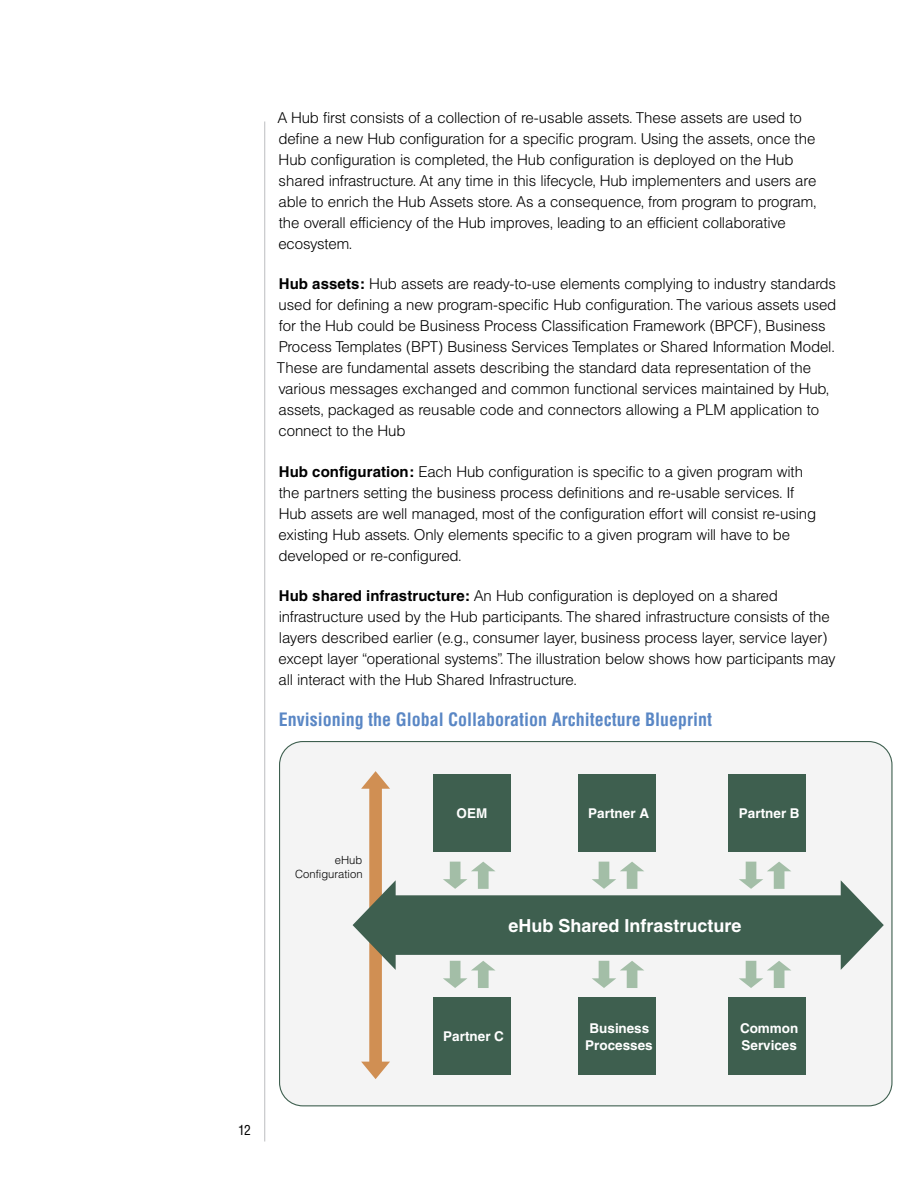
<style>
.page{position:relative;width:918px;height:1188px;background:#fff}
.page>*{position:absolute;margin:0;border:0;box-sizing:border-box;transform-origin:0 0}
.t1{font:700 condensed 18px "Helvetica";color:#5a87c5}
.t2{font:700 18px "Helvetica";color:#fff}
.t3{font:300 15px/21px "IBM Helvetica";letter-spacing:-.01em;color:#000}
.t4{font:700 13.5px/16.8px "Helvetica";letter-spacing:.005em;color:#fff;text-align:center}
.t5{font:condensed 13.5px "Helvetica";color:#000}
.t6{font:300 11.25px/14px "IBM Helvetica";color:#010101;text-align:right}
.s1{font-family:"Helvetica";font-weight:700}
</style>
<div class="page">
<hr style="left:264px;top:122px;width:1px;height:1020px;background:#bcbdc0">
<div style="left:280px;top:742px;width:612px;height:364px;background:#f4f4f4;border-radius:23px"></div>
<svg style="left:361px;top:771px;width:29px;height:308px"></svg>
<svg style="left:353px;top:880px;width:531px;height:90px;fill:#3e5f4f"></svg>
<div style="left:433px;top:774px;width:78px;height:78px;background:#3e5f4f"></div>
<div style="left:578px;top:774px;width:77px;height:78px;background:#3e5f4f"></div>
<div style="left:729px;top:774px;width:77px;height:78px;background:#3e5f4f"></div>
<div style="left:433px;top:997px;width:78px;height:78px;background:#3e5f4f"></div>
<div style="left:578px;top:997px;width:77px;height:78px;background:#3e5f4f"></div>
<div style="left:729px;top:997px;width:77px;height:78px;background:#3e5f4f"></div>
<svg style="left:443px;top:862px;width:53px;height:27px"></svg>
<svg style="left:592px;top:862px;width:52px;height:27px"></svg>
<svg style="left:739px;top:862px;width:52px;height:27px"></svg>
<svg style="left:443px;top:961px;width:53px;height:27px"></svg>
<svg style="left:592px;top:961px;width:52px;height:27px"></svg>
<svg style="left:739px;top:961px;width:52px;height:27px"></svg>
<p class="t3" style="left:277px;top:107px;width:541px">A Hub first consists of a collection of re-usable assets. These assets are used to define a new Hub configuration for a specific program. Using the assets, once the Hub configuration is completed, the Hub configuration is deployed on the Hub shared infrastructure. At any time in this lifecycle, Hub implementers and users are able to enrich the Hub Assets store. As a consequence, from program to program, the overall efficiency of the Hub improves, leading to an efficient collaborative ecosystem.</p>
<p class="t3" style="left:277px;top:273px;width:561px"><span class="s1">Hub assets:</span> Hub assets are ready-to-use elements complying to industry standards used for defining a new program-specific Hub configuration. The various assets used for the Hub could be Business Process Classification Framework (BPCF), Business Process Templates (BPT) Business Services Templates or Shared Information Model.<br>These are fundamental assets describing the standard data representation of the various messages exchanged and common functional services maintained by Hub, assets, packaged as reusable code and connectors allowing a PLM application to connect to the Hub</p>
<p class="t3" style="left:278px;top:461px;width:539px"><span class="s1">Hub configuration:</span> Each Hub configuration is specific to a given program with the partners setting the business process definitions and re-usable services. If Hub assets are well managed, most of the configuration effort will consist re-using existing Hub assets. Only elements specific to a given program will have to be developed or re-configured.</p>
<p class="t3" style="left:278px;top:585px;width:559px"><span class="s1">Hub shared infrastructure:</span> An Hub configuration is deployed on a shared infrastructure used by the Hub participants. The shared infrastructure consists of the layers described earlier (e.g., consumer layer, business process layer, service layer) except layer “operational systems”. The illustration below shows how participants may all interact with the Hub Shared Infrastructure.</p>
<p class="t1" style="left:279px;top:708px;width:435px">Envisioning the Global Collaboration Architecture Blueprint</p>
<p class="t6" style="left:295px;top:853px;width:69px">eHub<br>Configuration</p>
<p class="t4" style="left:457px;top:805px;width:32px">OEM</p>
<p class="t4" style="left:588px;top:805px;width:63px">Partner A</p>
<p class="t4" style="left:739px;top:805px;width:62px">Partner B</p>
<p class="t2" style="left:508px;top:915px;width:235px">eHub Shared Infrastructure</p>
<p class="t5" style="left:238px;top:1121px;width:14px">12</p>
<p class="t4" style="left:443px;top:1028px;width:62px">Partner C</p>
<p class="t4" style="left:585px;top:1019px;width:69px">Business<br>Processes</p>
<p class="t4" style="left:740px;top:1019px;width:60px;text-align:left">Common<br>Services</p>
</div>
